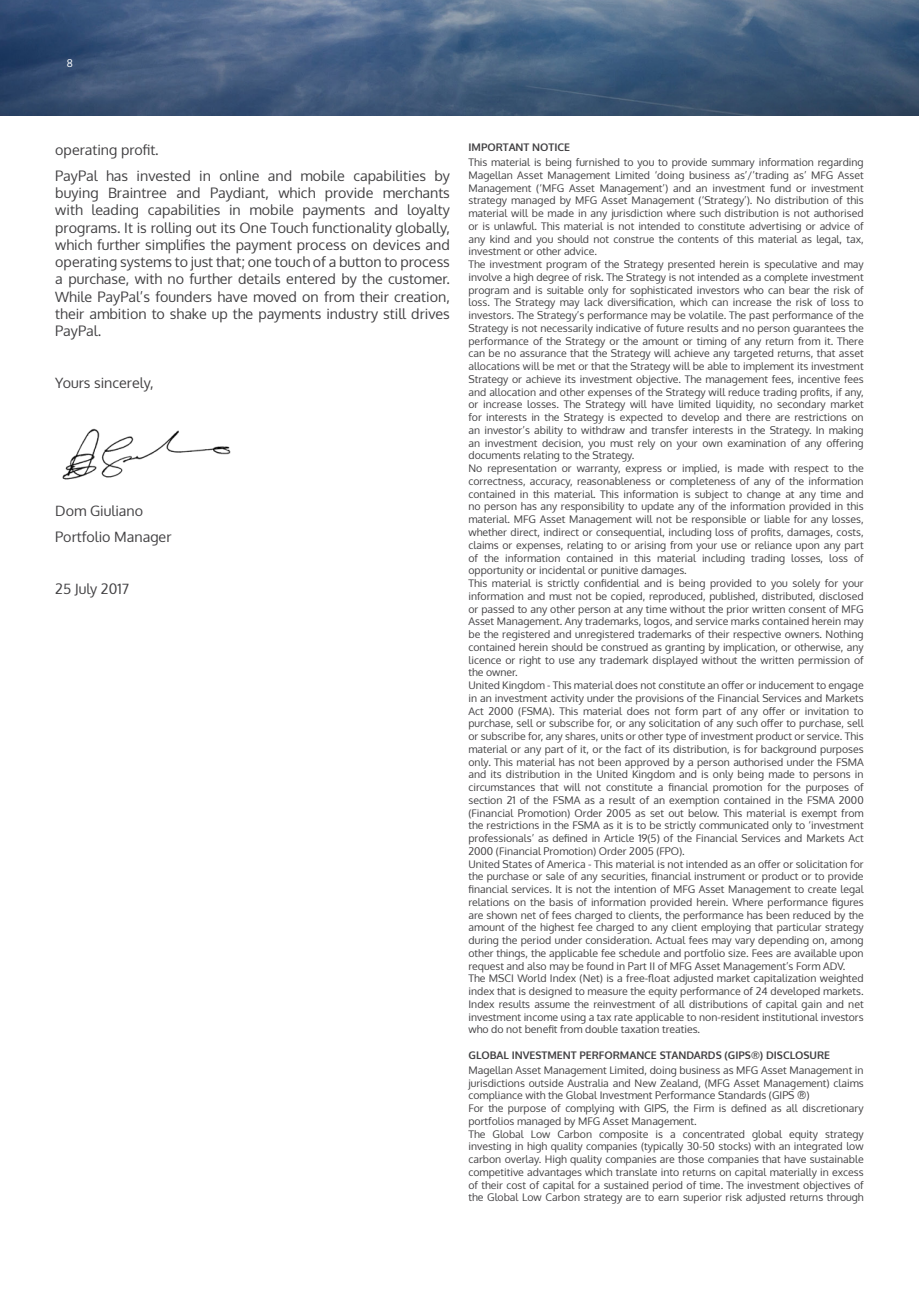
<style>
.page{position:relative;width:919px;height:1289px;background:#fff}
.page>*{position:absolute;margin:0;border:0;box-sizing:border-box;transform-origin:0 0}
.t1{font:14.25px/17.2px "Oxygen";color:#414042;text-align:justify}
.t2{font:10.5px/12.8px "Oxygen";color:#414042;text-align:justify}
.t3{font:700 10.5px "Oxygen";color:#414042}
.t4{font:10.5px "Oxygen";color:#fff}
</style>
<div class="page">
<img style="left:0;top:0;width:918px;height:115px">
<img style="left:62px;top:428px;width:169px;height:52px">
<p class="t4" style="left:67px;top:56px;width:8px">8</p>
<p class="t1" style="left:55px;top:141px;width:105px">operating profit.</p>
<p class="t1" style="left:55px;top:167px;width:396px">PayPal has invested in online and mobile capabilities by buying Braintree and Paydiant, which provide merchants with leading capabilities in mobile payments and loyalty programs. It is rolling out its One Touch functionality globally, which further simplifies the payment process on devices and operating systems to just that; one touch of a button to process a purchase, with no further details entered by the customer.<br>While PayPal’s founders have moved on from their creation, their ambition to shake up the payments industry still drives PayPal.</p>
<p class="t1" style="left:55px;top:374px;width:100px">Yours sincerely,</p>
<p class="t1" style="left:55px;top:503px;width:89px">Dom Giuliano</p>
<p class="t1" style="left:55px;top:528px;width:118px">Portfolio Manager</p>
<p class="t1" style="left:55px;top:580px;width:75px">25 July 2017</p>
<p class="t3" style="left:468px;top:141px;width:103px">IMPORTANT NOTICE</p>
<p class="t2" style="left:468px;top:156px;width:396px">This material is being furnished to you to provide summary information regarding Magellan Asset Management Limited ‘doing business as’/’trading as’ MFG Asset Management (‘MFG Asset Management’) and an investment fund or investment strategy managed by MFG Asset Management (‘Strategy’). No distribution of this material will be made in any jurisdiction where such distribution is not authorised or is unlawful. This material is not intended to constitute advertising or advice of any kind and you should not construe the contents of this material as legal, tax, investment or other advice.</p>
<p class="t2" style="left:468px;top:258px;width:396px">The investment program of the Strategy presented herein is speculative and may involve a high degree of risk. The Strategy is not intended as a complete investment program and is suitable only for sophisticated investors who can bear the risk of loss. The Strategy may lack diversification, which can increase the risk of loss to investors. The Strategy’s performance may be volatile. The past performance of the Strategy is not necessarily indicative of future results and no person guarantees the performance of the Strategy or the amount or timing of any return from it. There can be no assurance that the Strategy will achieve any targeted returns, that asset allocations will be met or that the Strategy will be able to implement its investment Strategy or achieve its investment objective. The management fees, incentive fees and allocation and other expenses of the Strategy will reduce trading profits, if any, or increase losses. The Strategy will have limited liquidity, no secondary market for interests in the Strategy is expected to develop and there are restrictions on an investor’s ability to withdraw and transfer interests in the Strategy. In making an investment decision, you must rely on your own examination of any offering documents relating to the Strategy.</p>
<p class="t2" style="left:468px;top:462px;width:396px">No representation or warranty, express or implied, is made with respect to the correctness, accuracy, reasonableness or completeness of any of the information contained in this material. This information is subject to change at any time and no person has any responsibility to update any of the information provided in this material. MFG Asset Management will not be responsible or liable for any losses, whether direct, indirect or consequential, including loss of profits, damages, costs, claims or expenses, relating to or arising from your use or reliance upon any part of the information contained in this material including trading losses, loss of opportunity or incidental or punitive damages.</p>
<p class="t2" style="left:468px;top:577px;width:396px">This material is strictly confidential and is being provided to you solely for your information and must not be copied, reproduced, published, distributed, disclosed or passed to any other person at any time without the prior written consent of MFG Asset Management. Any trademarks, logos, and service marks contained herein may be the registered and unregistered trademarks of their respective owners. Nothing contained herein should be construed as granting by implication, or otherwise, any licence or right to use any trademark displayed without the written permission of the owner.</p>
<p class="t2" style="left:468px;top:679px;width:396px">United Kingdom - This material does not constitute an offer or inducement to engage in an investment activity under the provisions of the Financial Services and Markets Act 2000 (FSMA). This material does not form part of any offer or invitation to purchase, sell or subscribe for, or any solicitation of any such offer to purchase, sell or subscribe for, any shares, units or other type of investment product or service. This material or any part of it, or the fact of its distribution, is for background purposes only. This material has not been approved by a person authorised under the FSMA and its distribution in the United Kingdom and is only being made to persons in circumstances that will not constitute a financial promotion for the purposes of section 21 of the FSMA as a result of an exemption contained in the FSMA 2000 (Financial Promotion) Order 2005 as set out below. This material is exempt from the restrictions in the FSMA as it is to be strictly communicated only to ‘investment professionals’ as defined in Article 19(5) of the Financial Services and Markets Act 2000 (Financial Promotion) Order 2005 (FPO).</p>
<p class="t2" style="left:468px;top:857px;width:396px">United States of America - This material is not intended as an offer or solicitation for the purchase or sale of any securities, financial instrument or product or to provide financial services. It is not the intention of MFG Asset Management to create legal relations on the basis of information provided herein. Where performance figures are shown net of fees charged to clients, the performance has been reduced by the amount of the highest fee charged to any client employing that particular strategy during the period under consideration. Actual fees may vary depending on, among other things, the applicable fee schedule and portfolio size. Fees are available upon request and also may be found in Part II of MFG Asset Management’s Form ADV.</p>
<p class="t2" style="left:468px;top:972px;width:396px">The MSCI World Index (Net) is a free-float adjusted market capitalization weighted index that is designed to measure the equity performance of 24 developed markets.<br>Index results assume the reinvestment of all distributions of capital gain and net investment income using a tax rate applicable to non-resident institutional investors who do not benefit from double taxation treaties.</p>
<p class="t3" style="left:468px;top:1048px;width:363px">GLOBAL INVESTMENT PERFORMANCE STANDARDS (GIPS®) DISCLOSURE</p>
<p class="t2" style="left:468px;top:1063px;width:396px">Magellan Asset Management Limited, doing business as MFG Asset Management in jurisdictions outside Australia and New Zealand, (MFG Asset Management) claims compliance with the Global Investment Performance Standards (GIPS ®)</p>
<p class="t2" style="left:468px;top:1101px;width:396px">For the purpose of complying with GIPS, the Firm is defined as all discretionary portfolios managed by MFG Asset Management.</p>
<p class="t2" style="left:468px;top:1127px;width:396px">The Global Low Carbon composite is a concentrated global equity strategy investing in high quality companies (typically 30-50 stocks) with an integrated low carbon overlay. High quality companies are those companies that have sustainable competitive advantages which translate into returns on capital materially in excess of their cost of capital for a sustained period of time. The investment objectives of the Global Low Carbon strategy are to earn superior risk adjusted returns through</p>
</div>
